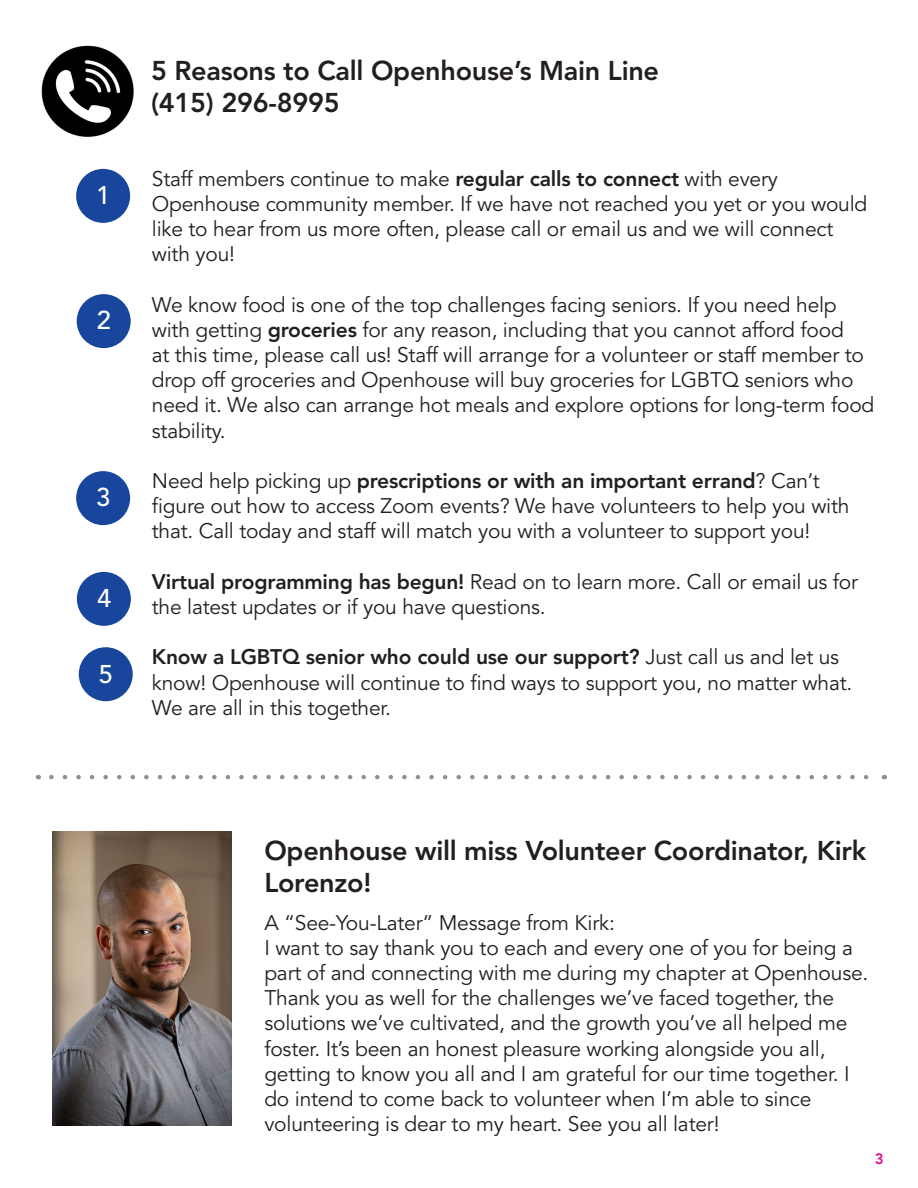
<style>
.page{position:relative;width:918px;height:1188px;background:#fff}
.page>*{position:absolute;margin:0;border:0;box-sizing:border-box;transform-origin:0 0}
.t1{font:800 27px/32.4px "Avenir";letter-spacing:-.01em;color:#231f20}
.t2{font:500 25.5px "Avenir";color:#fff}
.t3{font:21px/25.2px "Avenir";letter-spacing:-.01em;color:#231f20}
.t4{font:800 21px "Avenir";letter-spacing:-.01em;color:#231f20}
.t5{font:800 15px "Avenir";color:#d70c8c}
.s1{font-weight:800}
.s2{font-weight:400}
</style>
<div class="page">
<svg style="left:51px;top:775px;width:818px;height:4px"></svg>
<img style="left:41px;top:45px;width:93px;height:92px">
<div style="left:76px;top:169px;width:54px;height:54px;background:#18469d;border-radius:50%"></div>
<div style="left:77px;top:294px;width:54px;height:54px;background:#18469d;border-radius:50%"></div>
<div style="left:76px;top:471px;width:54px;height:54px;background:#18469d;border-radius:50%"></div>
<div style="left:77px;top:572px;width:54px;height:54px;background:#18469d;border-radius:50%"></div>
<div style="left:79px;top:647px;width:54px;height:54px;background:#18469d;border-radius:50%"></div>
<img style="left:53px;top:832px;width:179px;height:293px">
<p class="t2" style="left:96px;top:181px;width:16px">1</p>
<p class="t2" style="left:97px;top:306px;width:16px">2</p>
<p class="t2" style="left:96px;top:483px;width:16px">3</p>
<p class="t2" style="left:97px;top:584px;width:16px">4</p>
<p class="t2" style="left:99px;top:659px;width:16px">5</p>
<p class="t1" style="left:151px;top:54px;width:510px">5 Reasons to Call Openhouse’s Main Line</p>
<p class="t1" style="left:151px;top:86px;width:190px">(415) 296-8995</p>
<p class="t3" style="left:152px;top:166px;width:628px">Staff members continue to make <span class="s1">regular calls to connect</span> with every</p>
<p class="t3" style="left:152px;top:192px;width:717px">Openhouse community member. If we have not reached you yet or you would like to hear from us more often, please call or email us and we will connect with you!</p>
<p class="t3" style="left:152px;top:292px;width:724px">We know food is one of the top challenges facing seniors. If you need help with getting <span class="s1">groceries</span> for any reason, including that you cannot afford food<br>at this time, please call us! Staff will arrange for a volunteer or staff member to drop off groceries and Openhouse will buy groceries for LGBTQ seniors who need it. We also can arrange hot meals and explore options for long-term food stability.</p>
<p class="t4" style="left:152px;top:468px;width:669px"><span class="s2">Need help picking up</span> prescriptions or with an important errand<span class="s2">? Can’t</span></p>
<p class="t3" style="left:152px;top:494px;width:699px">figure out how to access Zoom events? We have volunteers to help you with that. Call today and staff will match you with a volunteer to support you!</p>
<p class="t3" style="left:152px;top:570px;width:708px"><span class="s1">Virtual programming has begun!</span> Read on to learn more. Call or email us for the latest updates or if you have questions.</p>
<p class="t3" style="left:152px;top:645px;width:702px"><span class="s1">Know a LGBTQ senior who could use our support?</span> Just call us and let us know! Openhouse will continue to find ways to support you, no matter what.<br>We are all in this together.</p>
<p class="t1" style="left:264px;top:834px;width:604px">Openhouse will miss Volunteer Coordinator, Kirk<br>Lorenzo!</p>
<p class="t3" style="left:264px;top:910px;width:352px">A “See-You-Later” Message from Kirk:</p>
<p class="t3" style="left:264px;top:936px;width:606px">I want to say thank you to each and every one of you for being a part of and connecting with me during my chapter at Openhouse.<br>Thank you as well for the challenges we’ve faced together, the solutions we’ve cultivated, and the growth you’ve all helped me foster. It’s been an honest pleasure working alongside you all,</p>
<p class="t3" style="left:264px;top:1062px;width:587px">getting to know you all and I am grateful for our time together. I do intend to come back to volunteer when I’m able to since</p>
<p class="t3" style="left:264px;top:1112px;width:457px">volunteering is dear to my heart. See you all later!</p>
<p class="t5" style="left:875px;top:1149px;width:10px">3</p>
</div>
